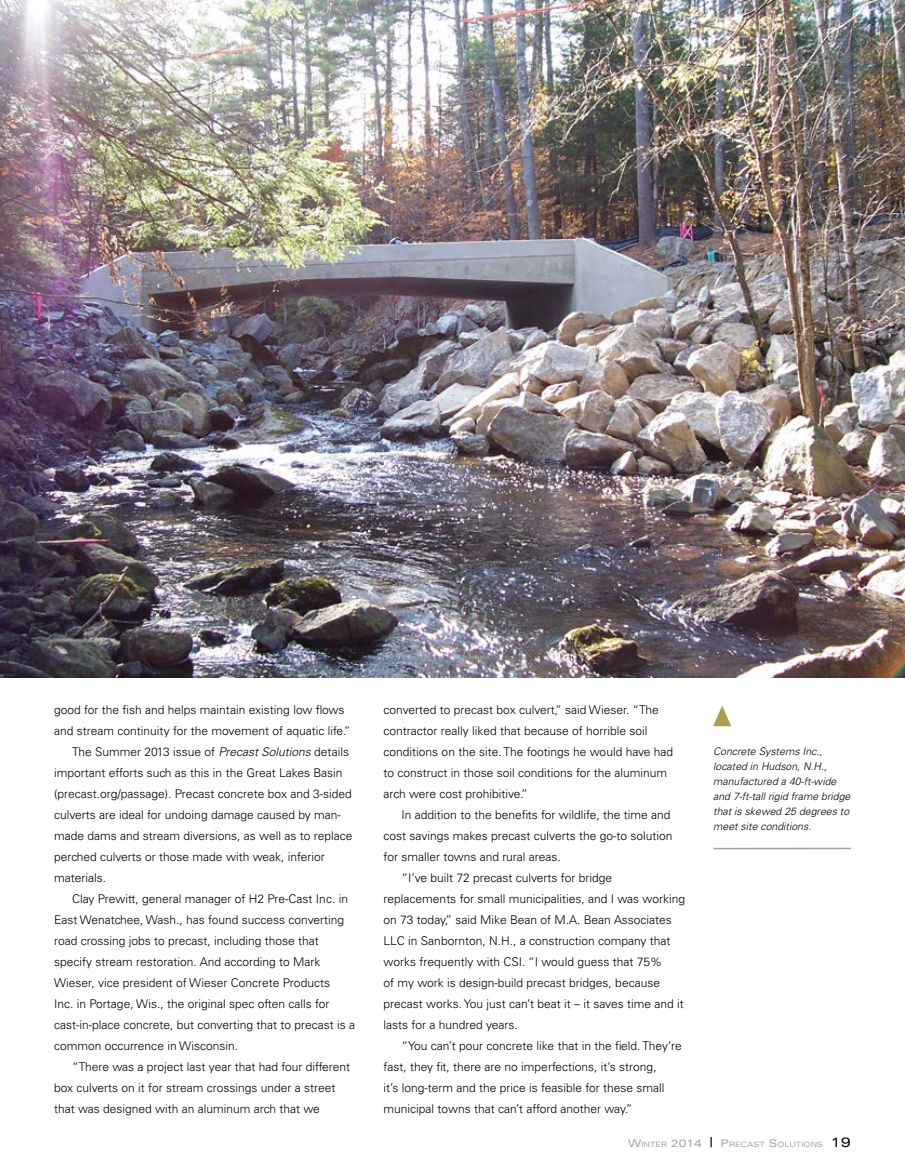
<style>
.page{position:relative;width:905px;height:1175px;background:#fff}
.page>*{position:absolute;margin:0;border:0;box-sizing:border-box;transform-origin:0 0}
.t1{font:300 12px/21px "Univers LT Std";color:#000}
.t2{font:italic 300 10.5px/15px "Univers";color:#000}
.t3{font:expanded 7.35px "Univers";color:#9fa1a4}
.s1{font-style:italic}
.s2{font-size:10.5px}
.s3{font-size:13.5px;color:#000}
</style>
<div class="page">
<img style="left:0;top:0;width:904px;height:678px">
<svg style="left:713px;top:705px;width:18px;height:21px"></svg>
<hr style="left:713px;top:847px;width:137px;height:2px;background:#9fa1a4">
<p class="t1" style="left:54px;top:699px;width:292px">good for the fish and helps maintain existing low flows</p>
<p class="t1" style="left:54px;top:720px;width:298px">and stream continuity for the movement of aquatic life.”</p>
<p class="t1" style="left:72px;top:741px;width:279px">The Summer 2013 issue of <span class="s1">Precast Solutions</span> details</p>
<p class="t1" style="left:54px;top:762px;width:290px">important efforts such as this in the Great Lakes Basin</p>
<p class="t1" style="left:54px;top:783px;width:299px">(precast.org/passage). Precast concrete box and 3-sided</p>
<p class="t1" style="left:54px;top:804px;width:288px">culverts are ideal for undoing damage caused by man-</p>
<p class="t1" style="left:54px;top:825px;width:300px">made dams and stream diversions, as well as to replace</p>
<p class="t1" style="left:54px;top:846px;width:272px">perched culverts or those made with weak, inferior</p>
<p class="t1" style="left:54px;top:867px;width:53px">materials.</p>
<p class="t1" style="left:72px;top:888px;width:277px">Clay Prewitt, general manager of H2 Pre-Cast Inc. in</p>
<p class="t1" style="left:54px;top:909px;width:292px">East Wenatchee, Wash., has found success converting</p>
<p class="t1" style="left:54px;top:930px;width:266px">road crossing jobs to precast, including those that</p>
<p class="t1" style="left:54px;top:951px;width:268px">specify stream restoration. And according to Mark</p>
<p class="t1" style="left:54px;top:972px;width:277px">Wieser, vice president of Wieser Concrete Products</p>
<p class="t1" style="left:54px;top:993px;width:277px">Inc. in Portage, Wis., the original spec often calls for</p>
<p class="t1" style="left:54px;top:1014px;width:302px">cast-in-place concrete, but converting that to precast is a</p>
<p class="t1" style="left:54px;top:1035px;width:185px">common occurrence in Wisconsin.</p>
<p class="t1" style="left:72px;top:1056px;width:280px">“There was a project last year that had four different</p>
<p class="t1" style="left:54px;top:1077px;width:283px">box culverts on it for stream crossings under a street</p>
<p class="t1" style="left:54px;top:1098px;width:267px">that was designed with an aluminum arch that we</p>
<p class="t1" style="left:383px;top:699px;width:291px">converted to precast box culvert,” said Wieser. “The contractor really liked that because of horrible soil conditions on the site. The footings he would have had to construct in those soil conditions for the aluminum arch were cost prohibitive.”</p>
<p class="t1" style="left:401px;top:804px;width:270px">In addition to the benefits for wildlife, the time and</p>
<p class="t1" style="left:383px;top:825px;width:290px">cost savings makes precast culverts the go-to solution</p>
<p class="t1" style="left:383px;top:846px;width:179px">for smaller towns and rural areas.</p>
<p class="t1" style="left:401px;top:867px;width:212px">“I’ve built 72 precast culverts for bridge</p>
<p class="t1" style="left:383px;top:888px;width:303px">replacements for small municipalities, and I was working</p>
<p class="t1" style="left:383px;top:909px;width:290px">on 73 today,” said Mike Bean of M.A. Bean Associates</p>
<p class="t1" style="left:383px;top:930px;width:288px">LLC in Sanbornton, N.H., a construction company that</p>
<p class="t1" style="left:383px;top:951px;width:280px">works frequently with CSI. “I would guess that 75%</p>
<p class="t1" style="left:383px;top:972px;width:278px">of my work is design-build precast bridges, because</p>
<p class="t1" style="left:383px;top:993px;width:302px">precast works. You just can’t beat it – it saves time and it</p>
<p class="t1" style="left:383px;top:1014px;width:136px">lasts for a hundred years.</p>
<p class="t1" style="left:401px;top:1035px;width:281px">“You can’t pour concrete like that in the field. They’re</p>
<p class="t1" style="left:383px;top:1056px;width:274px">fast, they fit, there are no imperfections, it’s strong,</p>
<p class="t1" style="left:383px;top:1077px;width:282px">it’s long-term and the price is feasible for these small</p>
<p class="t1" style="left:383px;top:1098px;width:250px">municipal towns that can’t afford another way.”</p>
<p class="t2" style="left:713px;top:744px;width:139px">Concrete Systems Inc., located in Hudson, N.H., manufactured a 40-ft-wide and 7-ft-tall rigid frame bridge that is skewed 25 degrees to meet site conditions.</p>
<p class="t3" style="left:628px;top:1139px;width:224px"><span class="s2">W</span>INTER <span class="s2">2014</span> <span class="s3">|</span> <span class="s2">P</span>RECAST <span class="s2">S</span>OLUTIONS <span class="s3">19</span></p>
</div>
